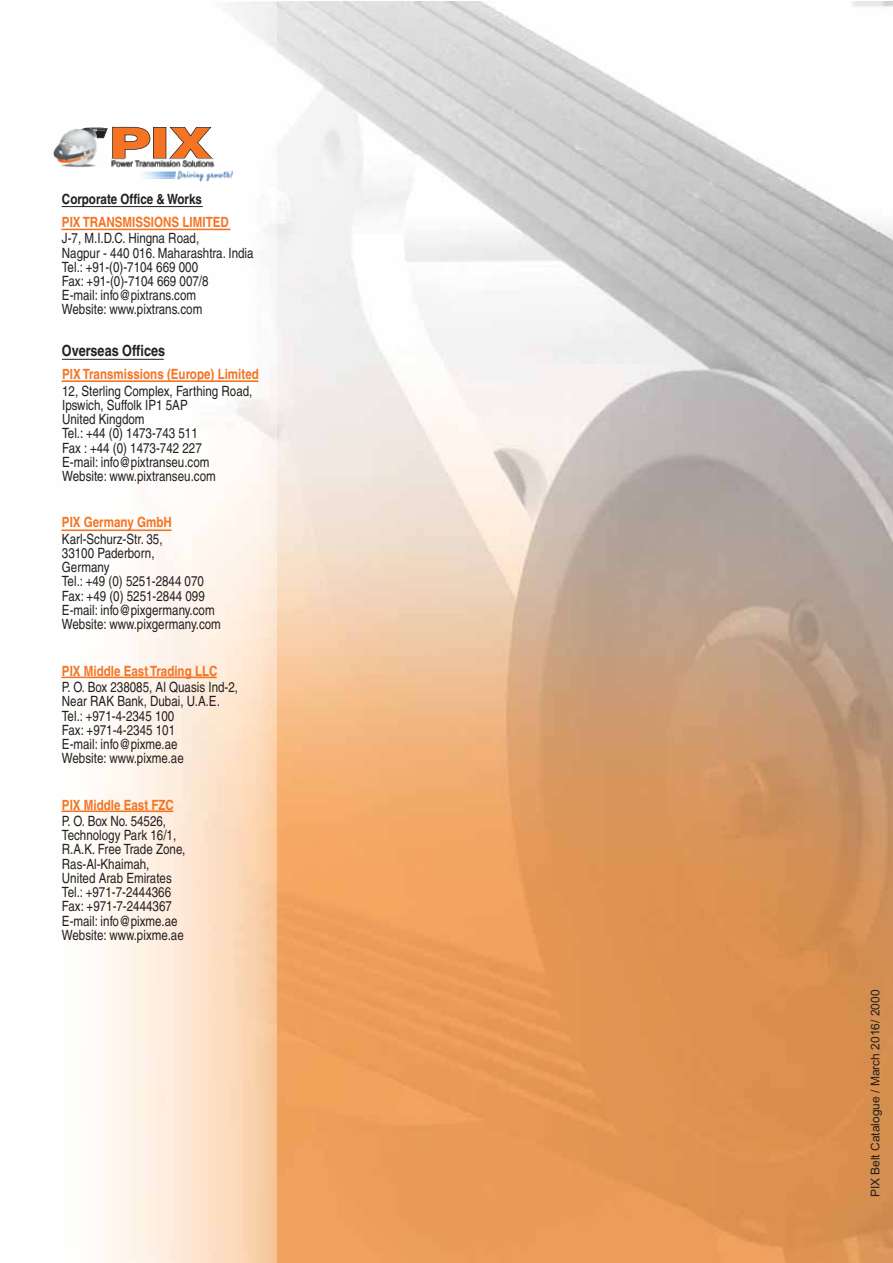
<style>
.page{position:relative;width:893px;height:1263px;background:#fff}
.page>*{position:absolute;margin:0;border:0;box-sizing:border-box;transform-origin:0 0}
.t1{font:700 condensed 15.45px "Helvetica";color:#231f20}
.t2{font:condensed 14.1px/14.2px "Helvetica";color:#231f20}
.t3{font:700 condensed 14.1px "Helvetica";color:#f47423}
.t4{font:700 condensed 14.1px "Helvetica";color:#231f20}
.t5{font:12px "Arial";color:#231f20}
</style>
<div class="page">
<img style="left:277px;top:2px;width:615px;height:1261px">
<img style="left:61px;top:2px;width:216px;height:1261px">
<div style="left:62px;top:229px;width:168px;height:1px;background:#231f20;border:1px solid #f47423"></div>
<svg style="left:61px;top:206px;width:142px;height:1px"></svg>
<div style="left:62px;top:530px;width:109px;height:1px;background:#231f20;border:1px solid #f47423"></div>
<div style="left:62px;top:811px;width:111px;height:1px;background:#231f20;border:1px solid #f47423"></div>
<div style="left:62px;top:677px;width:154px;height:1px;background:#231f20;border:1px solid #f47423"></div>
<hr style="left:62px;top:359px;width:102px;height:1px;background:#231f20">
<div style="left:62px;top:381px;width:196px;height:1px;background:#231f20;border:1px solid #f47423"></div>
<img style="left:61px;top:164px;width:36px;height:3px">
<svg style="left:77px;top:126px;width:135px;height:33px"></svg>
<img style="left:60px;top:129px;width:36px;height:36px">
<img style="left:53px;top:141px;width:46px;height:23px">
<img style="left:138px;top:171px;width:38px;height:9px">
<img style="left:176px;top:169px;width:59px;height:12px">
<img style="left:109px;top:158px;width:109px;height:12px">
<p class="t4" style="left:62px;top:194px;width:141px">Corporate Office &amp; Works</p>
<p class="t3" style="left:62px;top:217px;width:168px">PIX TRANSMISSIONS LIMITED</p>
<p class="t2" style="left:62px;top:233px;width:193px">J-7, M.I.D.C. Hingna Road,<br>Nagpur - 440 016. Maharashtra. India<br>Tel.: +91-(0)-7104 669 000<br>Fax: +91-(0)-7104 669 007/8<br>E-mail: info@pixtrans.com<br>Website: www.pixtrans.com</p>
<p class="t1" style="left:62px;top:345px;width:105px">Overseas Offices</p>
<p class="t3" style="left:62px;top:369px;width:198px">PIX Transmissions (Europe) Limited</p>
<p class="t2" style="left:62px;top:385px;width:192px">12, Sterling Complex, Farthing Road,<br>Ipswich, Suffolk IP1 5AP<br>United Kingdom<br>Tel.: +44 (0) 1473-743 511<br>Fax : +44 (0) 1473-742 227<br>E-mail: info@pixtranseu.com<br>Website: www.pixtranseu.com</p>
<p class="t3" style="left:62px;top:517px;width:111px">PIX Germany GmbH</p>
<p class="t2" style="left:62px;top:533px;width:160px">Karl-Schurz-Str. 35,<br>33100 Paderborn,<br>Germany<br>Tel.: +49 (0) 5251-2844 070<br>Fax: +49 (0) 5251-2844 099<br>E-mail: info@pixgermany.com<br>Website: www.pixgermany.com</p>
<p class="t3" style="left:62px;top:666px;width:157px">PIX Middle East Trading LLC</p>
<p class="t2" style="left:62px;top:681px;width:178px">P. O. Box 238085, Al Quasis Ind-2,<br>Near RAK Bank, Dubai, U.A.E.<br>Tel.: +971-4-2345 100<br>Fax: +971-4-2345 101<br>E-mail: info@pixme.ae<br>Website: www.pixme.ae</p>
<p class="t3" style="left:62px;top:799px;width:113px">PIX Middle East FZC</p>
<p class="t2" style="left:62px;top:815px;width:125px">P. O. Box No. 54526,<br>Technology Park 16/1,<br>R.A.K. Free Trade Zone,<br>Ras-Al-Khaimah,<br>United Arab Emirates<br>Tel.: +971-7-2444366<br>Fax: +971-7-2444367<br>E-mail: info@pixme.ae<br>Website: www.pixme.ae</p>
<p class="t5" style="left:870px;top:1197px;width:209px;rotate:-90deg">PIX Belt Catalogue / March 2016/ 2000</p>
</div>
